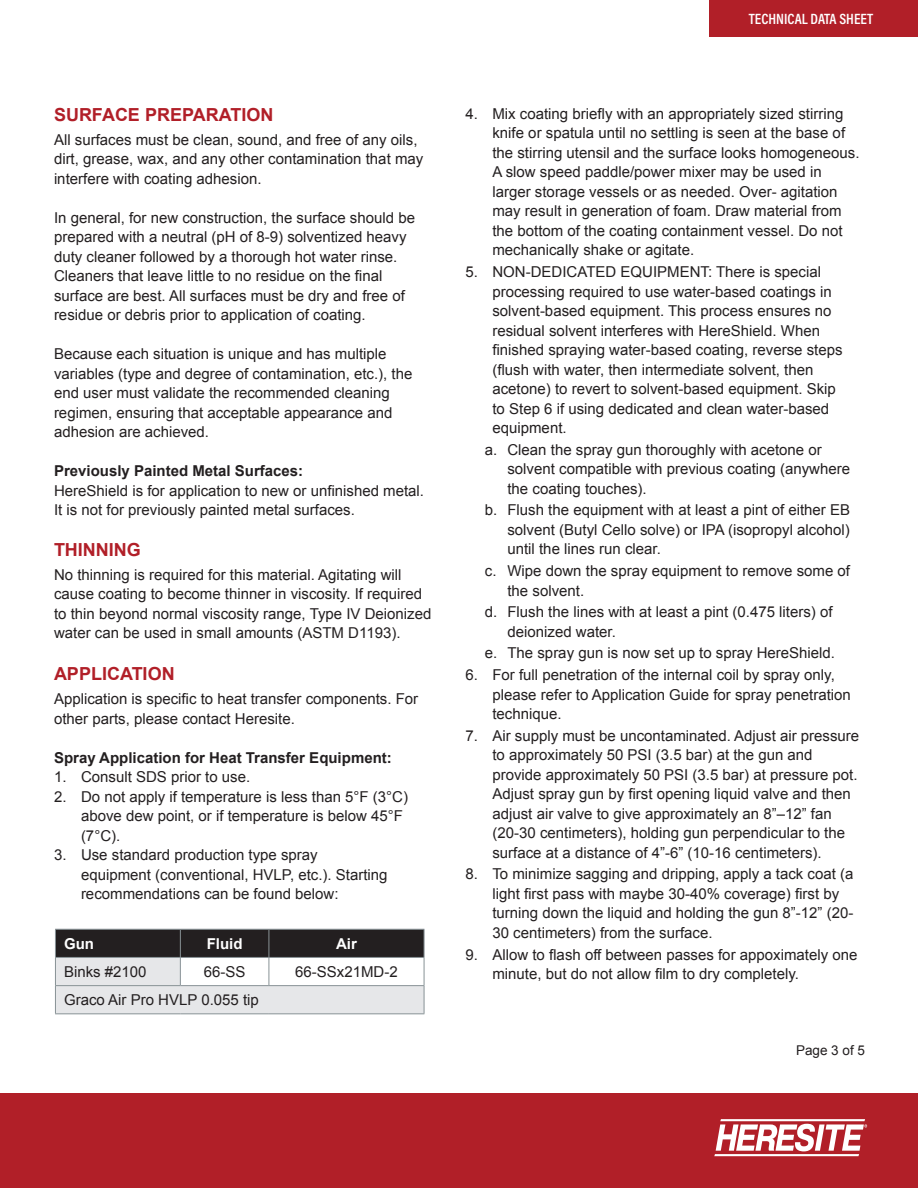
<style>
.page{position:relative;width:918px;height:1188px;background:#fff}
.page>*{position:absolute;margin:0;border:0;box-sizing:border-box;transform-origin:0 0}
.Red_All_Caps_Header{font:700 18px "Arial";color:#b11f28}
._1a_bullet{font:15px/19.5px "Arial";color:#231f20}
.t1{font:700 15px "Arial";color:#231f20}
.t2{font:600 15px "Acumin Pro Cond";color:#fff}
.t3{font:700 15px "Arial";color:#fff}
.t4{font:13.5px "Arial";color:#231f20}
</style>
<div class="page">
<div style="left:709px;top:0;width:209px;height:37px;background:#b11f28"></div>
<div style="left:0;top:1094px;width:918px;height:94px;background:#b11f28"></div>
<svg style="left:714px;top:1119px;width:153px;height:37px"></svg>
<svg style="left:55px;top:929px;width:370px;height:85px"></svg>
<hr style="left:55px;top:1013px;width:125px;height:1px;background:#889296">
<hr style="left:180px;top:1013px;width:89px;height:1px;background:#889296">
<hr style="left:269px;top:1013px;width:155px;height:1px;background:#889296">
<p class="Red_All_Caps_Header" style="left:54px;top:103px;width:221px">SURFACE PREPARATION</p>
<p class="_1a_bullet" style="left:54px;top:130px;width:371px">All surfaces must be clean, sound, and free of any oils, dirt, grease, wax, and any other contamination that may interfere with coating adhesion.</p>
<p class="_1a_bullet" style="left:54px;top:208px;width:363px">In general, for new construction, the surface should be prepared with a neutral (pH of 8-9) solventized heavy duty cleaner followed by a thorough hot water rinse.<br>Cleaners that leave little to no residue on the final surface are best. All surfaces must be dry and free of residue or debris prior to application of coating.</p>
<p class="_1a_bullet" style="left:54px;top:345px;width:360px">Because each situation is unique and has multiple variables (type and degree of contamination, etc.), the end user must validate the recommended cleaning regimen, ensuring that acceptable appearance and adhesion are achieved.</p>
<p class="t1" style="left:54px;top:461px;width:251px">Previously Painted Metal Surfaces:</p>
<p class="_1a_bullet" style="left:54px;top:481px;width:372px">HereShield is for application to new or unfinished metal.<br>It is not for previously painted metal surfaces.</p>
<p class="Red_All_Caps_Header" style="left:54px;top:538px;width:88px">THINNING</p>
<p class="_1a_bullet" style="left:54px;top:565px;width:379px">No thinning is required for this material. Agitating will cause coating to become thinner in viscosity. If required to thin beyond normal viscosity range, Type IV Deionized water can be used in small amounts (ASTM D1193).</p>
<p class="Red_All_Caps_Header" style="left:54px;top:662px;width:122px">APPLICATION</p>
<p class="_1a_bullet" style="left:54px;top:689px;width:366px">Application is specific to heat transfer components. For other parts, please contact Heresite.</p>
<p class="t1" style="left:54px;top:747px;width:339px">Spray Application for Heat Transfer Equipment:</p>
<p class="_1a_bullet" style="left:54px;top:767px;width:198px">1. Consult SDS prior to use.</p>
<p class="_1a_bullet" style="left:81px;top:787px;width:329px;text-indent:-27px">2. Do not apply if temperature is less than 5°F (3°C) above dew point, or if temperature is below 45°F (7°C).</p>
<p class="_1a_bullet" style="left:81px;top:845px;width:308px;text-indent:-27px">3. Use standard production type spray equipment (conventional, HVLP, etc.). Starting recommendations can be found below:</p>
<p class="t3" style="left:64px;top:934px;width:31px">Gun</p>
<p class="t3" style="left:207px;top:934px;width:37px">Fluid</p>
<p class="t3" style="left:336px;top:934px;width:22px">Air</p>
<p class="_1a_bullet" style="left:64px;top:962px;width:84px">Binks #2100</p>
<p class="_1a_bullet" style="left:204px;top:962px;width:43px">66-SS</p>
<p class="_1a_bullet" style="left:295px;top:962px;width:104px">66-SSx21MD-2</p>
<p class="_1a_bullet" style="left:64px;top:990px;width:196px">Graco Air Pro HVLP 0.055 tip</p>
<p class="t2" style="left:749px;top:9px;width:126px">TECHNICAL DATA SHEET</p>
<p class="_1a_bullet" style="left:492px;top:104px;width:369px;text-indent:-27px">4. Mix coating briefly with an appropriately sized stirring knife or spatula until no settling is seen at the base of the stirring utensil and the surface looks homogeneous.<br>A slow speed paddle/power mixer may be used in larger storage vessels or as needed. Over- agitation may result in generation of foam. Draw material from the bottom of the coating containment vessel. Do not mechanically shake or agitate.</p>
<p class="_1a_bullet" style="left:492px;top:262px;width:352px;text-indent:-27px">5. NON-DEDICATED EQUIPMENT: There is special processing required to use water-based coatings in solvent-based equipment. This process ensures no residual solvent interferes with HereShield. When finished spraying water-based coating, reverse steps (flush with water, then intermediate solvent, then acetone) to revert to solvent-based equipment. Skip to Step 6 if using dedicated and clean water-based equipment.</p>
<p class="_1a_bullet" style="left:507px;top:440px;width:344px;text-indent:-22px">a. Clean the spray gun thoroughly with acetone or solvent compatible with previous coating (anywhere the coating touches).</p>
<p class="_1a_bullet" style="left:507px;top:501px;width:344px;text-align:justify;text-indent:-22px">b. Flush the equipment with at least a pint of either EB solvent (Butyl Cello solve) or IPA (isopropyl alcohol) until the lines run clear.</p>
<p class="_1a_bullet" style="left:507px;top:561px;width:344px;text-indent:-22px">c. Wipe down the spray equipment to remove some of the solvent.</p>
<p class="_1a_bullet" style="left:507px;top:602px;width:327px;text-indent:-22px">d. Flush the lines with at least a pint (0.475 liters) of deionized water.</p>
<p class="_1a_bullet" style="left:485px;top:644px;width:352px">e. The spray gun is now set up to spray HereShield.</p>
<p class="_1a_bullet" style="left:492px;top:665px;width:360px;text-indent:-27px">6. For full penetration of the internal coil by spray only, please refer to Application Guide for spray penetration technique.</p>
<p class="_1a_bullet" style="left:492px;top:726px;width:368px;text-indent:-27px">7. Air supply must be uncontaminated. Adjust air pressure to approximately 50 PSI (3.5 bar) at the gun and provide approximately 50 PSI (3.5 bar) at pressure pot.<br>Adjust spray gun by first opening liquid valve and then adjust air valve to give approximately an 8”–12” fan (20-30 centimeters), holding gun perpendicular to the surface at a distance of 4”-6” (10-16 centimeters).</p>
<p class="_1a_bullet" style="left:492px;top:865px;width:363px;text-indent:-27px">8. To minimize sagging and dripping, apply a tack coat (a light first pass with maybe 30-40% coverage) first by turning down the liquid and holding the gun 8”-12” (20- 30 centimeters) from the surface.</p>
<p class="_1a_bullet" style="left:492px;top:945px;width:366px;text-indent:-27px">9. Allow to flash off between passes for appoximately one minute, but do not allow film to dry completely.</p>
<p class="t4" style="left:796px;top:1041px;width:71px">Page 3 of 5</p>
</div>
